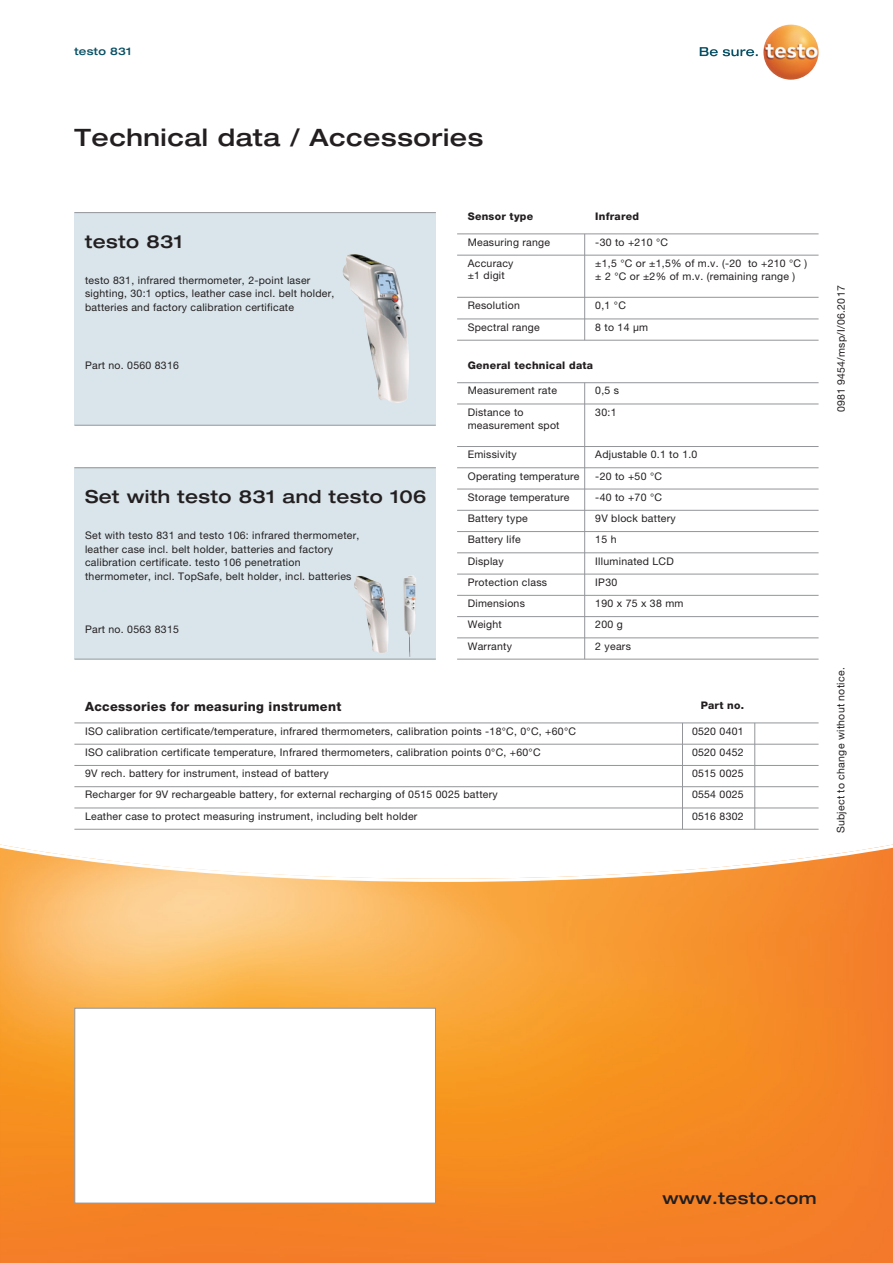
<style>
.page{position:relative;width:893px;height:1263px;background:#fff}
.page>*{position:absolute;margin:0;border:0;box-sizing:border-box;transform-origin:0 0}
.t1{font:500 expanded 24px "Helvetica Neue LTW1 G";letter-spacing:.025em;color:#231f20}
.t2{font:500 expanded 18px "Helvetica Neue LTW1 G";letter-spacing:.025em;color:#231f20}
.t3{font:500 expanded 16.5px "Helvetica Neue LTW1 G";letter-spacing:.025em;color:#231f20}
.t4{font:800 12.75px "Helvetica Neue LTW1 G";letter-spacing:.025em;color:#231f20}
.t5{font:10.5px/21.3px "Helvetica Neue LTW1 G";letter-spacing:.025em;color:#231f20}
.t6{font:800 10.5px "Helvetica Neue LTW1 G";letter-spacing:.025em;color:#231f20}
.t7{font:500 expanded 10.5px "Helvetica Neue LTW1 G";letter-spacing:.025em;color:#074f64}
</style>
<div class="page">
<svg style="left:0;top:844px;width:893px;height:419px;background:#f79e46"></svg>
<div style="left:74px;top:213px;width:362px;height:212px;background:#d9e5eb"></div>
<hr style="left:74px;top:212px;width:362px;height:1px;background:#939598">
<hr style="left:74px;top:425px;width:362px;height:1px;background:#939598">
<img style="left:342px;top:254px;width:67px;height:149px">
<div style="left:74px;top:468px;width:362px;height:191px;background:#d9e5eb"></div>
<img style="left:354px;top:576px;width:34px;height:77px">
<img style="left:403px;top:575px;width:13px;height:82px">
<svg style="left:700px;top:47px;width:58px;height:9px"></svg>
<img style="left:763px;top:24px;width:56px;height:56px;border-radius:28px">
<div style="left:74px;top:1008px;width:362px;height:195px;background:#fff;border:1px solid #939598"></div>
<hr style="left:457px;top:382px;width:362px;height:1px;background:#939598">
<hr style="left:457px;top:404px;width:362px;height:1px;background:#939598">
<hr style="left:457px;top:446px;width:362px;height:1px;background:#939598">
<hr style="left:457px;top:467px;width:362px;height:1px;background:#939598">
<hr style="left:457px;top:489px;width:362px;height:1px;background:#939598">
<hr style="left:457px;top:510px;width:362px;height:1px;background:#939598">
<hr style="left:457px;top:531px;width:362px;height:1px;background:#939598">
<hr style="left:457px;top:552px;width:362px;height:1px;background:#939598">
<hr style="left:457px;top:574px;width:362px;height:1px;background:#939598">
<hr style="left:457px;top:595px;width:362px;height:1px;background:#939598">
<hr style="left:457px;top:616px;width:362px;height:1px;background:#939598">
<hr style="left:457px;top:637px;width:362px;height:1px;background:#939598">
<hr style="left:457px;top:659px;width:362px;height:1px;background:#939598">
<hr style="left:74px;top:467px;width:362px;height:1px;background:#939598">
<hr style="left:74px;top:659px;width:362px;height:1px;background:#939598">
<hr style="left:457px;top:233px;width:362px;height:1px;background:#939598">
<hr style="left:584px;top:234px;width:1px;height:106px;background:#939598">
<hr style="left:584px;top:383px;width:1px;height:276px;background:#939598">
<hr style="left:457px;top:255px;width:362px;height:1px;background:#939598">
<hr style="left:457px;top:297px;width:362px;height:1px;background:#939598">
<hr style="left:457px;top:319px;width:362px;height:1px;background:#939598">
<hr style="left:457px;top:340px;width:362px;height:1px;background:#939598">
<hr style="left:74px;top:722px;width:745px;height:1px;background:#939598">
<hr style="left:74px;top:744px;width:745px;height:1px;background:#939598">
<hr style="left:74px;top:765px;width:745px;height:1px;background:#939598">
<hr style="left:74px;top:786px;width:745px;height:1px;background:#939598">
<hr style="left:74px;top:807px;width:745px;height:1px;background:#939598">
<hr style="left:74px;top:829px;width:745px;height:1px;background:#939598">
<svg style="left:682px;top:723px;width:1px;height:106px"></svg>
<svg style="left:754px;top:723px;width:1px;height:106px"></svg>
<p class="t7" style="left:74px;top:44px;width:59px">testo 831</p>
<h1 class="t1" style="left:74px;top:122px;width:410px">Technical data / Accessories</h1>
<h2 class="t2" style="left:85px;top:230px;width:99px">testo 831</h2>
<p class="t5" style="left:85px;top:273px;width:251px;line-height:13.5px">testo 831, infrared thermometer, 2-point laser sighting, 30:1 optics, leather case incl. belt holder, batteries and factory calibration certificate</p>
<p class="t6" style="left:468px;top:210px;width:67px">Sensor type</p>
<p class="t6" style="left:595px;top:210px;width:45px">Infrared</p>
<p class="t5" style="left:468px;top:231px;width:84px">Measuring range<br>Accuracy</p>
<p class="t5" style="left:468px;top:264px;width:39px">±1 digit</p>
<p class="t5" style="left:468px;top:295px;width:54px">Resolution</p>
<p class="t5" style="left:595px;top:231px;width:214px">-30 to +210 °C<br>±1,5 °C or ±1,5% of m.v. (-20 to +210 °C )</p>
<p class="t5" style="left:595px;top:266px;width:201px">± 2 °C or ±2% of m.v. (remaining range )</p>
<p class="t5" style="left:595px;top:295px;width:32px">0,1 °C</p>
<p class="t5" style="left:468px;top:316px;width:74px">Spectral range</p>
<p class="t5" style="left:595px;top:316px;width:54px">8 to 14 µm</p>
<p class="t5" style="left:85px;top:354px;width:95px">Part no. 0560 8316</p>
<p class="t6" style="left:468px;top:359px;width:127px">General technical data</p>
<h2 class="t2" style="left:85px;top:485px;width:343px">Set with testo 831 and testo 106</h2>
<p class="t5" style="left:85px;top:528px;width:276px;line-height:13.5px">Set with testo 831 and testo 106: infrared thermometer, leather case incl. belt holder, batteries and factory calibration certificate. testo 106 penetration thermometer, incl. TopSafe, belt holder, incl. batteries</p>
<p class="t5" style="left:85px;top:618px;width:95px">Part no. 0563 8315</p>
<p class="t5" style="left:468px;top:380px;width:91px">Measurement rate</p>
<p class="t5" style="left:595px;top:380px;width:25px">0,5 s</p>
<p class="t5" style="left:468px;top:405px;width:93px;line-height:13.5px">Distance to measurement spot</p>
<p class="t5" style="left:595px;top:401px;width:23px">30:1</p>
<p class="t5" style="left:468px;top:444px;width:51px">Emissivity</p>
<p class="t5" style="left:595px;top:444px;width:104px">Adjustable 0.1 to 1.0</p>
<p class="t5" style="left:468px;top:465px;width:113px">Operating temperature</p>
<p class="t5" style="left:595px;top:465px;width:68px">-20 to +50 °C</p>
<p class="t5" style="left:468px;top:486px;width:103px">Storage temperature</p>
<p class="t5" style="left:595px;top:486px;width:68px">-40 to +70 °C</p>
<p class="t5" style="left:468px;top:508px;width:62px">Battery type</p>
<p class="t5" style="left:595px;top:508px;width:82px">9V block battery</p>
<p class="t5" style="left:468px;top:529px;width:55px">Battery life</p>
<p class="t5" style="left:595px;top:529px;width:23px">15 h</p>
<p class="t5" style="left:468px;top:550px;width:37px">Display</p>
<p class="t5" style="left:595px;top:550px;width:80px">Illuminated LCD</p>
<p class="t5" style="left:468px;top:571px;width:81px">Protection class</p>
<p class="t5" style="left:595px;top:571px;width:23px">IP30</p>
<p class="t5" style="left:468px;top:593px;width:59px">Dimensions</p>
<p class="t5" style="left:595px;top:593px;width:90px">190 x 75 x 38 mm</p>
<p class="t5" style="left:468px;top:614px;width:36px">Weight</p>
<p class="t5" style="left:595px;top:614px;width:29px">200 g</p>
<p class="t5" style="left:468px;top:635px;width:46px">Warranty</p>
<p class="t5" style="left:595px;top:635px;width:37px">2 years</p>
<p class="t4" style="left:85px;top:699px;width:258px">Accessories for measuring instrument</p>
<p class="t6" style="left:701px;top:699px;width:45px">Part no.</p>
<p class="t5" style="left:85px;top:720px;width:493px">ISO calibration certificate/temperature, infrared thermometers, calibration points -18°C, 0°C, +60°C</p>
<p class="t5" style="left:692px;top:720px;width:53px;text-align:justify">0520 0401<br>0520 0452<br>0515 0025<br>0554 0025<br>0516 8302</p>
<p class="t5" style="left:85px;top:741px;width:457px">ISO calibration certificate temperature, Infrared thermometers, calibration points 0°C, +60°C 9V rech. battery for instrument, instead of battery<br>Recharger for 9V rechargeable battery, for external recharging of 0515 0025 battery<br>Leather case to protect measuring instrument, including belt holder</p>
<p class="t5" style="left:830px;top:412px;width:128px;rotate:-90deg">0981 9454/msp/I/06.2017</p>
<p class="t5" style="left:830px;top:833px;width:168px;rotate:-90deg">Subject to change without notice.</p>
<h3 class="t3" style="left:662px;top:1187px;width:156px">www.testo.com</h3>
</div>
